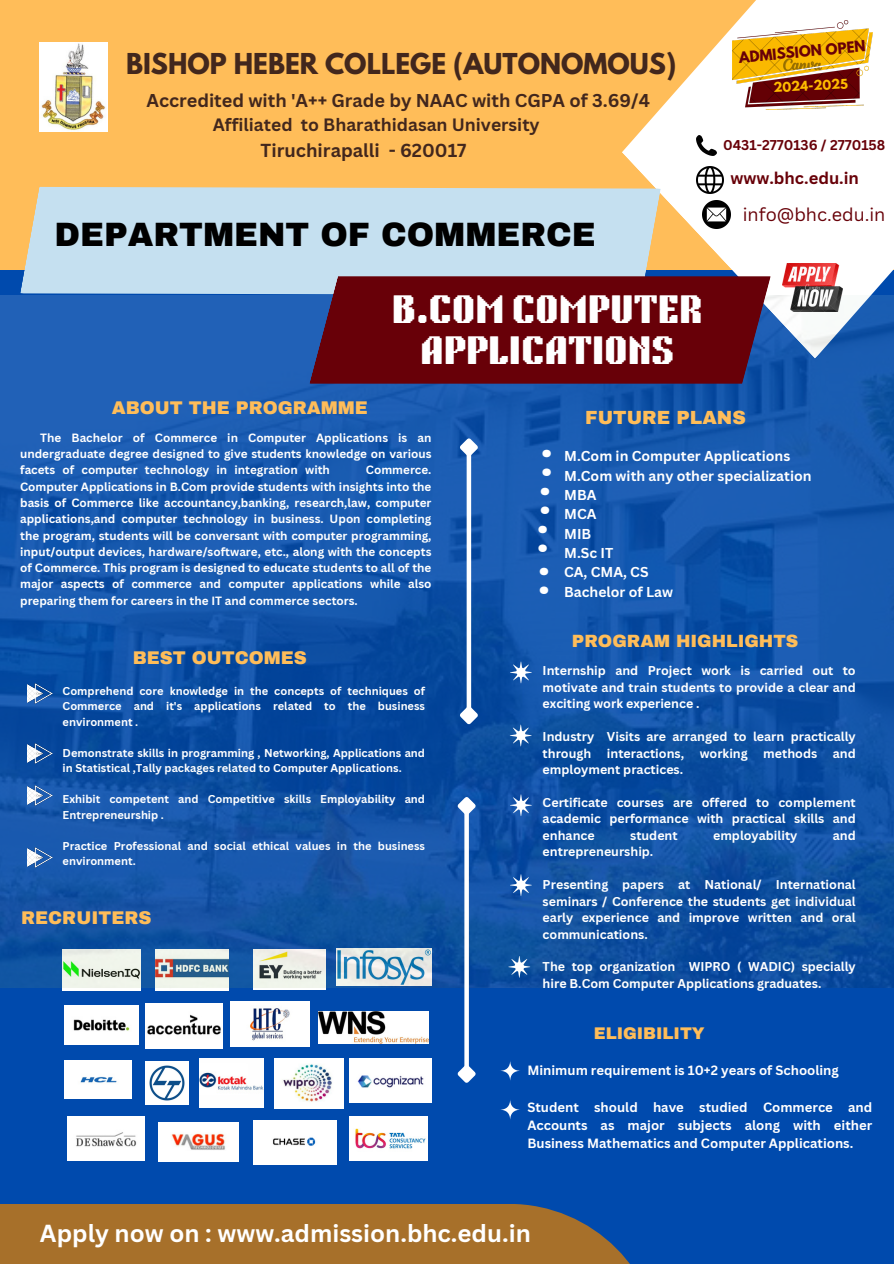
<style>
.page{position:relative;width:894px;height:1264px;background:#fff}
.page>*{position:absolute;margin:0;border:0;box-sizing:border-box;transform-origin:0 0}
.t1{font:700 48px "Canva Sans";color:#fff}
.t2{font:900 33px "Archivo";color:#000}
.t3{font:29.55px/41.1px "NT Brick Sans";color:#fff;text-align:center}
.t4{font:700 25.5px "League Spartan";color:#42271d}
.t5{font:700 24px "Canva Sans";color:#fff}
.t6{font:900 18.6px "Archivo";color:#ffbd59}
.t7{font:700 18.3px "Canva Sans";color:#42271d}
.t8{font:700 18.15px "Canva Sans";color:#42271d}
.t9{font:900 18px "Archivo";color:#ffbd59}
.t10{font:18px "Canva Sans";color:#680008}
.t11{font:700 17.4px "Canva Sans";color:#42271d}
.t12{font:900 17.4px "Archivo";color:#ffbd59}
.t13{font:700 16.5px "Canva Sans";color:#680008}
.t14{font:900 16.5px "Archivo";color:#ffbd59}
.t15{font:700 13.95px "Canva Sans";color:#fff}
.t16{font:700 13.8px "Canva Sans";color:#680008}
.t17{font:700 13.65px "League Spartan";color:#680008}
.t18{font:700 13.05px/18.3px "Canva Sans";color:#fff;text-align:justify}
.t19{font:700 12.45px/16.5px "Canva Sans";color:#fff;text-align:justify}
.t20{font:700 12px "League Spartan";color:#ffbc00}
.t21{font:700 11.7px/16.2px "Canva Sans";color:#fff;text-align:justify}
.t22{font:700 11.1px/15.5px "Canva Sans";color:#fff}
</style>
<div class="page">
<div style="left:0;top:0;width:893px;height:1263px;background:#004aad"></div>
<div style="left:0;top:0;width:621px;height:270px;background:#ffbd59"></div>
<div style="left:0;top:1203px;width:660px;height:60px;background:#a7702a"></div>
<img style="left:230px;top:1001px;width:80px;height:45px">
<img style="left:63px;top:987px;width:77px;height:3px">
<img style="left:318px;top:1011px;width:111px;height:32px">
<img style="left:199px;top:1058px;width:64px;height:49px">
<img style="left:64px;top:1005px;width:75px;height:39px">
<img style="left:253px;top:1120px;width:83px;height:44px">
<img style="left:253px;top:987px;width:72px;height:2px">
<img style="left:155px;top:987px;width:73px;height:3px">
<img style="left:64px;top:1060px;width:68px;height:38px">
<img style="left:349px;top:1058px;width:82px;height:44px">
<img style="left:145px;top:1061px;width:43px;height:43px">
<img style="left:159px;top:1122px;width:79px;height:39px">
<img style="left:275px;top:1058px;width:68px;height:50px">
<img style="left:67px;top:1116px;width:78px;height:44px">
<img style="left:349px;top:1116px;width:79px;height:44px">
<img style="left:40px;top:42px;width:67px;height:89px">
<svg style="left:621px;top:0;width:272px;height:296px;background:#fbecd6"></svg>
<img style="left:0;top:296px;width:893px;height:691px">
<img style="left:782px;top:263px;width:60px;height:49px">
<img style="left:732px;top:21px;width:140px;height:88px">
<img style="left:696px;top:135px;width:20px;height:20px">
<img style="left:702px;top:201px;width:28px;height:28px">
<img style="left:696px;top:166px;width:27px;height:27px">
<div style="left:20px;top:187px;width:640px;height:108px;background:#c5e0f0"></div>
<svg style="left:309px;top:276px;width:461px;height:107px;background:#650713"></svg>
<img style="left:28px;top:743px;width:25px;height:20px">
<img style="left:28px;top:785px;width:25px;height:20px">
<img style="left:28px;top:847px;width:25px;height:20px">
<img style="left:28px;top:683px;width:25px;height:21px">
<svg style="left:509px;top:661px;width:23px;height:22px"></svg>
<svg style="left:509px;top:724px;width:23px;height:22px"></svg>
<svg style="left:509px;top:794px;width:23px;height:22px"></svg>
<svg style="left:509px;top:873px;width:23px;height:23px"></svg>
<svg style="left:508px;top:955px;width:22px;height:23px"></svg>
<div style="left:464px;top:811px;width:5px;height:257px;background:#fff"></div>
<svg style="left:457px;top:1060px;width:19px;height:23px"></svg>
<svg style="left:453px;top:792px;width:26px;height:27px"></svg>
<div style="left:466px;top:453px;width:5px;height:256px;background:#fff"></div>
<svg style="left:455px;top:702px;width:27px;height:26px"></svg>
<svg style="left:455px;top:434px;width:27px;height:26px"></svg>
<img style="left:146px;top:1003px;width:76px;height:45px">
<svg style="left:499px;top:1060px;width:21px;height:21px"></svg>
<svg style="left:499px;top:1098px;width:21px;height:22px"></svg>
<p class="t4" style="left:126px;top:51px;width:551px">BISHOP HEBER COLLEGE (AUTONOMOUS)</p>
<p class="t8" style="left:146px;top:88px;width:505px">Accredited with 'A++ Grade by NAAC with CGPA of 3.69/4</p>
<p class="t11" style="left:213px;top:112px;width:328px">Affiliated to Bharathidasan University</p>
<p class="t7" style="left:260px;top:137px;width:207px">Tiruchirapalli - 620017</p>
<p class="t2" style="left:54px;top:217px;width:542px">DEPARTMENT OF COMMERCE</p>
<h5 class="t3" style="left:392px;top:288px;width:312px">B.COM COMPUTER<br>APPLICATIONS</h5>
<p class="t17" style="left:738px;top:50px;width:128px;rotate:-5deg">ADMISSION OPEN</p>
<p class="t20" style="left:772px;top:81px;width:76px;rotate:-3deg">2024-2025</p>
<p class="t16" style="left:722px;top:135px;width:164px">0431-2770136 / 2770158</p>
<p class="t13" style="left:730px;top:166px;width:130px">www.bhc.edu.in</p>
<p class="t10" style="left:742px;top:202px;width:144px">info@bhc.edu.in</p>
<h5 class="t9" style="left:112px;top:398px;width:257px">ABOUT THE PROGRAMME</h5>
<p class="t21" style="left:20px;top:429px;width:413px;text-indent:20px">The Bachelor of Commerce in Computer Applications is an undergraduate degree designed to give students knowledge on various facets of computer technology in integration with</p>
<p class="t21" style="left:20px;top:462px;width:413px;text-indent:346px">Commerce.<br>Computer Applications in B.Com provide students with insights into the basis of Commerce like accountancy,banking, research,law, computer applications,and computer technology in business. Upon completing the program, students will be conversant with computer programming, input/output devices, hardware/software, etc., along with the concepts of Commerce. This program is designed to educate students to all of the major aspects of commerce and computer applications while also preparing them for careers in the IT and commerce sectors.</p>
<p class="t9" style="left:133px;top:648px;width:175px">BEST OUTCOMES</p>
<p class="t22" style="left:63px;top:683px;width:364px;text-align:justify">Comprehend core knowledge in the concepts of techniques of Commerce and it's applications related to the business environment .</p>
<p class="t22" style="left:63px;top:744px;width:364px">Demonstrate skills in programming , Networking, Applications and in Statistical ,Tally packages related to Computer Applications.</p>
<p class="t22" style="left:63px;top:791px;width:364px">Exhibit competent and Competitive skills Employability and<br>Entrepreneurship .</p>
<p class="t22" style="left:63px;top:837px;width:364px">Practice Professional and social ethical values in the business environment.</p>
<p class="t9" style="left:21px;top:908px;width:131px">RECRUITERS</p>
<p class="t1" style="left:540px;top:424px;width:15px">:</p>
<p class="t1" style="left:538px;top:462px;width:15px">:</p>
<p class="t1" style="left:536px;top:500px;width:15px">:</p>
<p class="t1" style="left:537px;top:543px;width:15px">:</p>
<p class="t6" style="left:585px;top:408px;width:162px">FUTURE PLANS</p>
<p class="t15" style="left:564px;top:446px;width:227px">M.Com in Computer Applications</p>
<p class="t15" style="left:564px;top:466px;width:249px">M.Com with any other specialization</p>
<p class="t15" style="left:564px;top:485px;width:34px">MBA</p>
<p class="t15" style="left:564px;top:504px;width:34px">MCA</p>
<p class="t15" style="left:564px;top:523px;width:29px">MIB</p>
<p class="t15" style="left:564px;top:543px;width:51px">M.Sc IT</p>
<p class="t15" style="left:564px;top:562px;width:86px">CA, CMA, CS</p>
<h5 class="t15" style="left:564px;top:581px;width:110px">Bachelor of Law</h5>
<p class="t12" style="left:571px;top:631px;width:228px">PROGRAM HIGHLIGHTS</p>
<p class="t19" style="left:542px;top:662px;width:314px">Internship and Project work is carried out to motivate and train students to provide a clear and exciting work experience .</p>
<p class="t19" style="left:542px;top:728px;width:314px">Industry Visits are arranged to learn practically through interactions, working methods and employment practices.</p>
<p class="t19" style="left:542px;top:793px;width:314px">Certificate courses are offered to complement academic performance with practical skills and enhance</p>
<p class="t19" style="left:630px;top:826px;width:49px">student</p>
<p class="t19" style="left:712px;top:826px;width:86px">employability</p>
<p class="t19" style="left:832px;top:826px;width:24px">and</p>
<p class="t19" style="left:542px;top:843px;width:112px">entrepreneurship.</p>
<p class="t19" style="left:542px;top:876px;width:314px">Presenting papers at National/ International seminars / Conference the students get individual early experience and improve written and oral communications.</p>
<p class="t19" style="left:542px;top:958px;width:314px">The top organization WIPRO ( WADIC) specially hire B.Com Computer Applications graduates.</p>
<p class="t14" style="left:593px;top:1024px;width:112px">ELIGIBILITY</p>
<p class="t18" style="left:527px;top:1060px;width:313px">Minimum requirement is 10+2 years of Schooling</p>
<p class="t18" style="left:527px;top:1097px;width:346px">Student should have studied Commerce and Accounts as major subjects along with either Business Mathematics and Computer Applications.</p>
<p class="t5" style="left:40px;top:1216px;width:492px">Apply now on : www.admission.bhc.edu.in</p>
</div>
